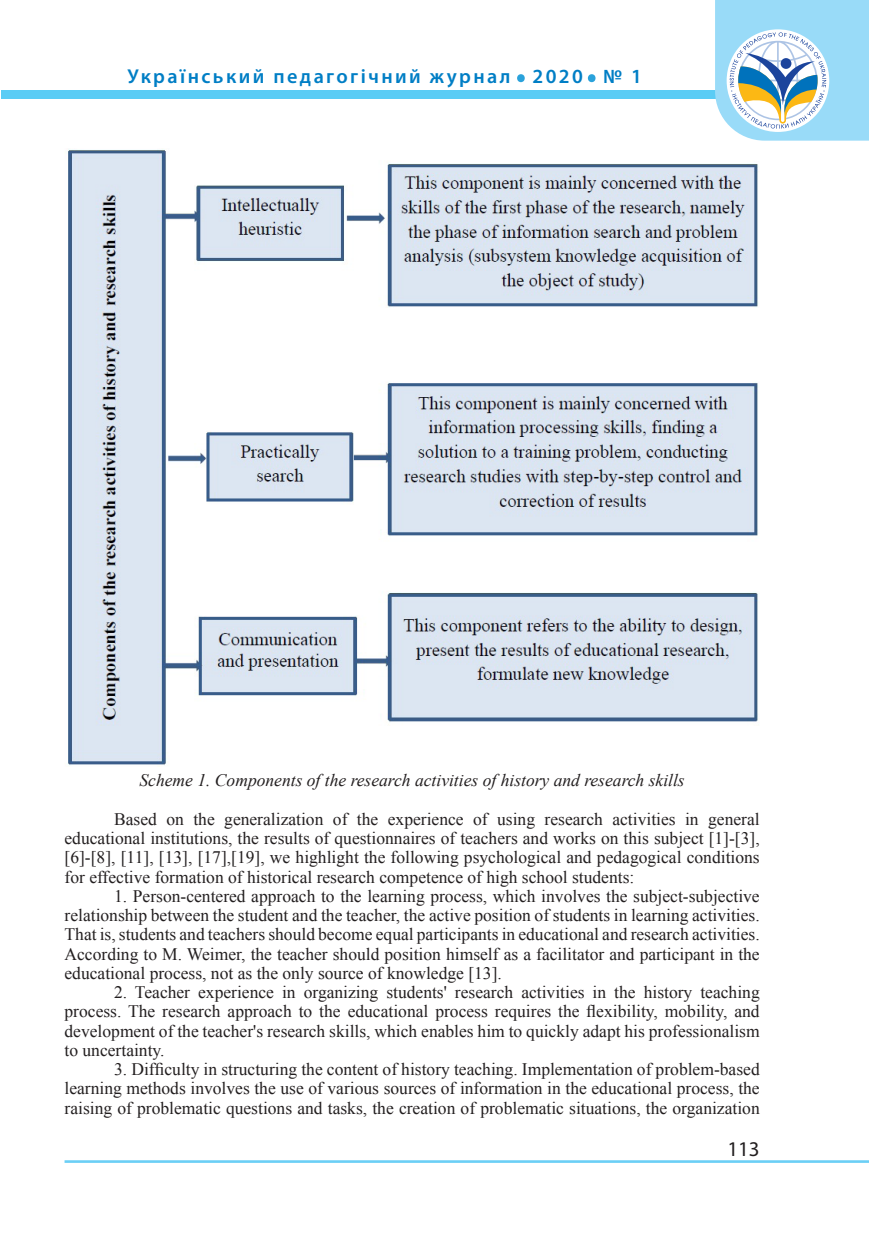
<style>
.page{position:relative;width:869px;height:1241px;background:#fff}
.page>*{position:absolute;margin:0;border:0;box-sizing:border-box;transform-origin:0 0}
.t1{font:600 50.4px "Myriad Pro";color:#2aa2db}
.t2{font:21px "Myriad Pro";color:#231f20}
.t3{font:600 20.12px "Myriad Pro";letter-spacing:.12em;color:#007ec5}
.t4{font:17.5px/19.2px "Times New Roman";color:#231f20;text-align:justify}
.t5{font:italic 17.5px "Times New Roman";color:#231f20}
</style>
<div class="page">
<div style="left:1px;top:90px;width:867px;height:8px;background:#5accf5"></div>
<hr style="left:64px;top:1159px;width:804px;height:3px;background:#6bcff6">
<svg style="left:714px;top:0;width:154px;height:141px"></svg>
<img style="left:67px;top:149px;width:692px;height:617px">
<p class="t3" style="left:127px;top:64px;width:384px">Український педагогічний журнал</p>
<h1 class="t1" style="left:514px;top:33px;width:13px">.</h1>
<p class="t3" style="left:532px;top:64px;width:52px">2020</p>
<h1 class="t1" style="left:585px;top:33px;width:13px">.</h1>
<p class="t3" style="left:603px;top:64px;width:40px">№ 1</p>
<p class="t5" style="left:139px;top:768px;width:546px">Scheme 1. Components of the research activities of history and research skills</p>
<p class="t4" style="left:64px;top:808px;width:696px;text-indent:50px">Based on the generalization of the experience of using research activities in general educational institutions, the results of questionnaires of teachers and works on this subject [1]‑[3], [6]‑[8], [11], [13], [17],[19], we highlight the following psychological and pedagogical conditions for effective formation of historical research competence of high school students:</p>
<p class="t4" style="left:64px;top:885px;width:696px;text-indent:50px">1. Person-centered approach to the learning process, which involves the subject-subjective relationship between the student and the teacher, the active position of students in learning activities.<br>That is, students and teachers should become equal participants in educational and research activities.<br>According to M. Weimer, the teacher should position himself as a facilitator and participant in the educational process, not as the only source of knowledge [13].</p>
<p class="t4" style="left:64px;top:981px;width:696px;text-indent:50px">2. Teacher experience in organizing students' research activities in the history teaching process. The research approach to the educational process requires the flexibility, mobility, and development of the teacher's research skills, which enables him to quickly adapt his professionalism to uncertainty.</p>
<p class="t4" style="left:64px;top:1058px;width:696px;text-indent:50px">3. Difficulty in structuring the content of history teaching. Implementation of problem-based learning methods involves the use of various sources of information in the educational process, the raising of problematic questions and tasks, the creation of problematic situations, the organization</p>
<p class="t2" style="left:727px;top:1135px;width:34px">113</p>
</div>
